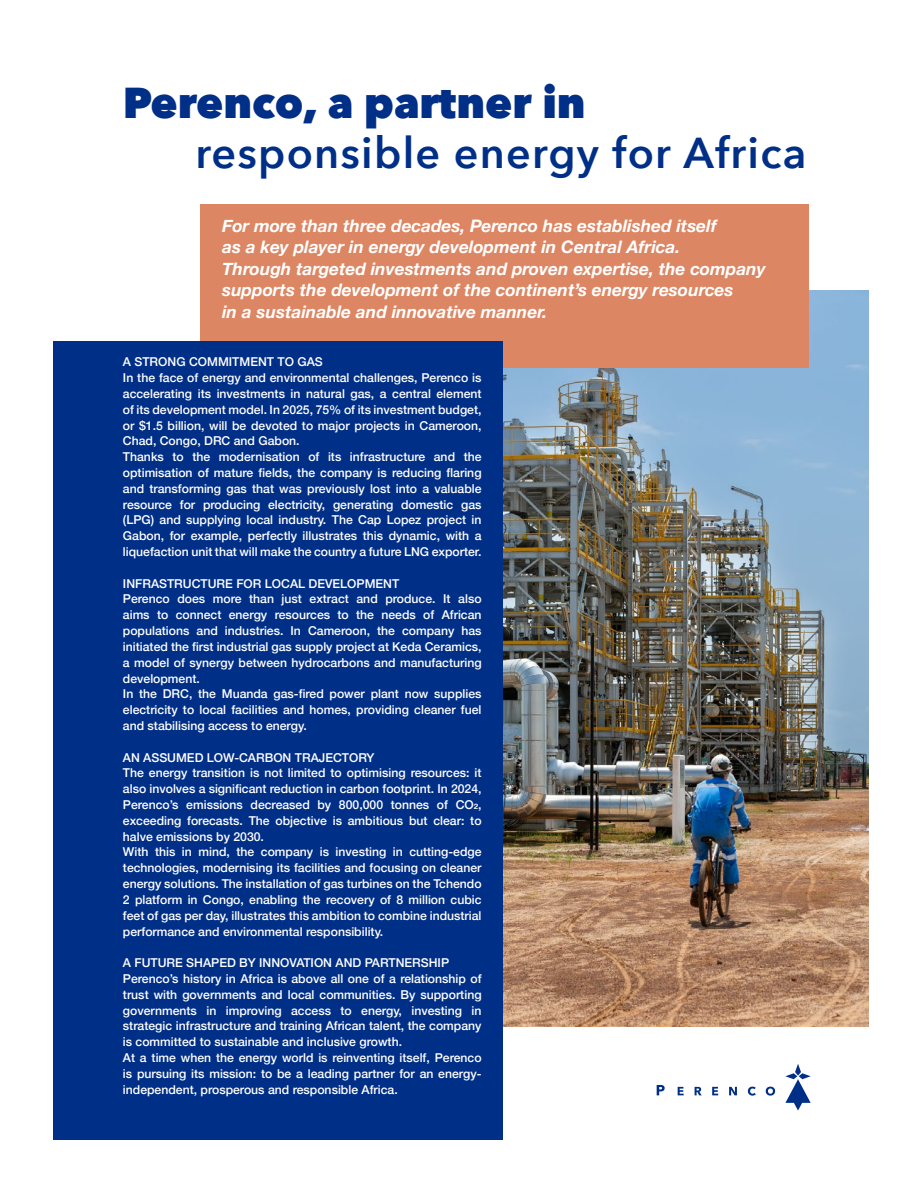
<style>
.page{position:relative;width:918px;height:1188px;background:#fff}
.page>*{position:absolute;margin:0;border:0;box-sizing:border-box;transform-origin:0 0}
.t1{font:600 43.2px "Avenir Next";letter-spacing:.03em;color:#002f87}
.t2{font:800 43.2px "Avenir Next";color:#002f87}
.t3{font:italic 700 17.25px/21.6px "Helvetica Neue";color:#fff}
.t4{font:500 12.15px/15.8px "Helvetica Neue";color:#fff}
</style>
<div class="page">
<img style="left:503px;top:290px;width:366px;height:737px">
<div style="left:200px;top:204px;width:609px;height:163px;background:#dc8663"></div>
<div style="left:54px;top:341px;width:449px;height:799px;background:#002f87"></div>
<svg style="left:785px;top:1064px;width:26px;height:47px"></svg>
<svg style="left:657px;top:1085px;width:8px;height:10px"></svg>
<svg style="left:678px;top:1087px;width:6px;height:8px"></svg>
<svg style="left:695px;top:1087px;width:7px;height:8px"></svg>
<svg style="left:712px;top:1087px;width:6px;height:8px"></svg>
<svg style="left:729px;top:1087px;width:8px;height:8px"></svg>
<svg style="left:748px;top:1087px;width:8px;height:9px"></svg>
<svg style="left:766px;top:1087px;width:9px;height:9px"></svg>
<h1 class="t2" style="left:123px;top:76px;width:464px">Perenco, a partner in</h1>
<h1 class="t1" style="left:195px;top:116px;width:613px">responsible energy for Africa</h1>
<p class="t3" style="left:222px;top:215px;width:545px">For more than three decades, Perenco has established itself<br>as a key player in energy development in Central Africa.<br>Through targeted investments and proven expertise, the company supports the development of the continent’s energy resources<br>in a sustainable and innovative manner.</p>
<p class="t4" style="left:123px;top:353px;width:360px">A STRONG COMMITMENT TO GAS<br>In the face of energy and environmental challenges, Perenco is accelerating its investments in natural gas, a central element of its development model. In 2025, 75% of its investment budget, or $1.5 billion, will be devoted to major projects in Cameroon, Chad, Congo, DRC and Gabon.<br>Thanks to the modernisation of its infrastructure and the optimisation of mature fields, the company is reducing flaring and transforming gas that was previously lost into a valuable resource for producing electricity, generating domestic gas (LPG) and supplying local industry. The Cap Lopez project in Gabon, for example, perfectly illustrates this dynamic, with a liquefaction unit that will make the country a future LNG exporter.</p>
<p class="t4" style="left:123px;top:574px;width:360px">INFRASTRUCTURE FOR LOCAL DEVELOPMENT<br>Perenco does more than just extract and produce. It also aims to connect energy resources to the needs of African populations and industries. In Cameroon, the company has initiated the first industrial gas supply project at Keda Ceramics, a model of synergy between hydrocarbons and manufacturing development.<br>In the DRC, the Muanda gas-fired power plant now supplies electricity to local facilities and homes, providing cleaner fuel and stabilising access to energy.</p>
<p class="t4" style="left:123px;top:748px;width:360px">AN ASSUMED LOW-CARBON TRAJECTORY<br>The energy transition is not limited to optimising resources: it also involves a significant reduction in carbon footprint. In 2024, Perenco’s emissions decreased by 800,000 tonnes of CO₂, exceeding forecasts. The objective is ambitious but clear: to halve emissions by 2030.<br>With this in mind, the company is investing in cutting-edge technologies, modernising its facilities and focusing on cleaner energy solutions. The installation of gas turbines on the Tchendo 2 platform in Congo, enabling the recovery of 8 million cubic feet of gas per day, illustrates this ambition to combine industrial performance and environmental responsibility.</p>
<p class="t4" style="left:123px;top:954px;width:360px">A FUTURE SHAPED BY INNOVATION AND PARTNERSHIP Perenco’s history in Africa is above all one of a relationship of trust with governments and local communities. By supporting governments in improving access to energy, investing in strategic infrastructure and training African talent, the company is committed to sustainable and inclusive growth.<br>At a time when the energy world is reinventing itself, Perenco is pursuing its mission: to be a leading partner for an energy&shy;independent, prosperous and responsible Africa.</p>
</div>
